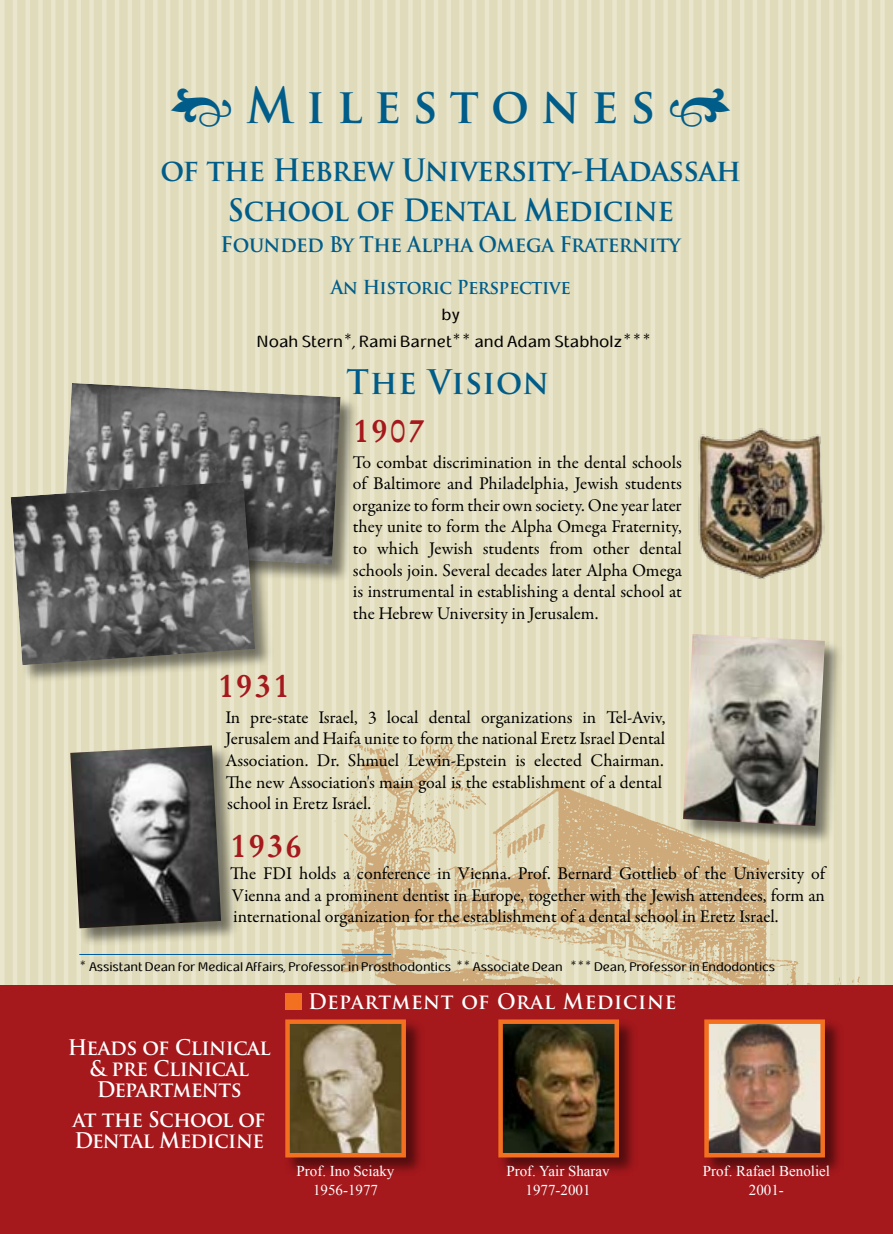
<style>
.page{position:relative;width:893px;height:1234px;background:#fff}
.page>*{position:absolute;margin:0;border:0;box-sizing:border-box;transform-origin:0 0}
.t1{font:700 48px "Trajan Pro";color:#005d8a;scale:.96 1}
.t2{font:700 33px "Garamond";letter-spacing:.06em;color:#a5181c}
.t3{font:700 33px "Trajan Pro";letter-spacing:.02em;color:#005d8a;scale:.96 1}
.t4{font:700 30px/40.2px "Trajan Pro";letter-spacing:-.02em;color:#005d8a;text-align:center;scale:.96 1}
.t5{font:700 21px/21px "Trajan Pro";letter-spacing:-.02em;color:#fff;text-align:center;scale:.96 1}
.t6{font:700 21px "Trajan Pro";letter-spacing:-.02em;color:#005d8a;scale:.96 1}
.t7{font:700 21px "Trajan Pro";letter-spacing:.03em;color:#fff;scale:.96 1}
.t8{font:700 18.75px "Trajan Pro";letter-spacing:-.02em;color:#005d8a;scale:.96 1}
.t9{font:18px/21.6px "Garamond Premr Pro";color:#000;text-align:justify}
.t10{font:16.5px/26.7px "E Typograph";color:#000;text-align:center}
.t11{font:15px/19.2px "Times New Roman";color:#fff;text-align:center}
.t12{font:12.75px "E Typograph";letter-spacing:-.01em;color:#000}
</style>
<div class="page">
<div style="left:0;top:0;width:893px;height:1233px;background:#e0dbba"></div>
<hr style="left:0;top:0;width:4px;height:1233px;background:#e9e6cd">
<hr style="left:13px;top:0;width:4px;height:1233px;background:#e9e6cd">
<hr style="left:26px;top:0;width:4px;height:1233px;background:#e9e6cd">
<div style="left:38px;top:0;width:5px;height:1233px;background:#e9e6cd"></div>
<div style="left:51px;top:0;width:5px;height:1233px;background:#e9e6cd"></div>
<hr style="left:64px;top:0;width:4px;height:1233px;background:#e9e6cd">
<hr style="left:77px;top:0;width:4px;height:1233px;background:#e9e6cd">
<div style="left:89px;top:0;width:5px;height:1233px;background:#e9e6cd"></div>
<div style="left:102px;top:0;width:5px;height:1233px;background:#e9e6cd"></div>
<hr style="left:115px;top:0;width:4px;height:1233px;background:#e9e6cd">
<hr style="left:128px;top:0;width:4px;height:1233px;background:#e9e6cd">
<div style="left:140px;top:0;width:5px;height:1233px;background:#e9e6cd"></div>
<div style="left:153px;top:0;width:5px;height:1233px;background:#e9e6cd"></div>
<hr style="left:166px;top:0;width:4px;height:1233px;background:#e9e6cd">
<hr style="left:179px;top:0;width:4px;height:1233px;background:#e9e6cd">
<div style="left:191px;top:0;width:5px;height:1233px;background:#e9e6cd"></div>
<div style="left:204px;top:0;width:5px;height:1233px;background:#e9e6cd"></div>
<hr style="left:217px;top:0;width:4px;height:1233px;background:#e9e6cd">
<hr style="left:230px;top:0;width:4px;height:1233px;background:#e9e6cd">
<div style="left:242px;top:0;width:5px;height:1233px;background:#e9e6cd"></div>
<div style="left:255px;top:0;width:5px;height:1233px;background:#e9e6cd"></div>
<hr style="left:268px;top:0;width:4px;height:1233px;background:#e9e6cd">
<hr style="left:281px;top:0;width:4px;height:1233px;background:#e9e6cd">
<div style="left:293px;top:0;width:5px;height:1233px;background:#e9e6cd"></div>
<div style="left:306px;top:0;width:5px;height:1233px;background:#e9e6cd"></div>
<hr style="left:319px;top:0;width:4px;height:1233px;background:#e9e6cd">
<hr style="left:332px;top:0;width:4px;height:1233px;background:#e9e6cd">
<div style="left:344px;top:0;width:5px;height:1233px;background:#e9e6cd"></div>
<div style="left:357px;top:0;width:5px;height:1233px;background:#e9e6cd"></div>
<hr style="left:370px;top:0;width:4px;height:1233px;background:#e9e6cd">
<hr style="left:383px;top:0;width:4px;height:1233px;background:#e9e6cd">
<div style="left:395px;top:0;width:5px;height:1233px;background:#e9e6cd"></div>
<div style="left:408px;top:0;width:5px;height:1233px;background:#e9e6cd"></div>
<hr style="left:421px;top:0;width:4px;height:1233px;background:#e9e6cd">
<hr style="left:434px;top:0;width:4px;height:1233px;background:#e9e6cd">
<div style="left:446px;top:0;width:5px;height:1233px;background:#e9e6cd"></div>
<div style="left:459px;top:0;width:5px;height:1233px;background:#e9e6cd"></div>
<hr style="left:472px;top:0;width:4px;height:1233px;background:#e9e6cd">
<hr style="left:485px;top:0;width:4px;height:1233px;background:#e9e6cd">
<div style="left:497px;top:0;width:5px;height:1233px;background:#e9e6cd"></div>
<div style="left:510px;top:0;width:5px;height:1233px;background:#e9e6cd"></div>
<hr style="left:523px;top:0;width:4px;height:1233px;background:#e9e6cd">
<hr style="left:536px;top:0;width:4px;height:1233px;background:#e9e6cd">
<hr style="left:549px;top:0;width:4px;height:1233px;background:#e9e6cd">
<div style="left:561px;top:0;width:5px;height:1233px;background:#e9e6cd"></div>
<div style="left:574px;top:0;width:5px;height:1233px;background:#e9e6cd"></div>
<hr style="left:587px;top:0;width:4px;height:1233px;background:#e9e6cd">
<hr style="left:600px;top:0;width:4px;height:1233px;background:#e9e6cd">
<div style="left:612px;top:0;width:5px;height:1233px;background:#e9e6cd"></div>
<div style="left:625px;top:0;width:5px;height:1233px;background:#e9e6cd"></div>
<hr style="left:638px;top:0;width:4px;height:1233px;background:#e9e6cd">
<hr style="left:651px;top:0;width:4px;height:1233px;background:#e9e6cd">
<div style="left:663px;top:0;width:5px;height:1233px;background:#e9e6cd"></div>
<div style="left:676px;top:0;width:5px;height:1233px;background:#e9e6cd"></div>
<hr style="left:689px;top:0;width:4px;height:1233px;background:#e9e6cd">
<hr style="left:702px;top:0;width:4px;height:1233px;background:#e9e6cd">
<div style="left:714px;top:0;width:5px;height:1233px;background:#e9e6cd"></div>
<div style="left:727px;top:0;width:5px;height:1233px;background:#e9e6cd"></div>
<hr style="left:740px;top:0;width:4px;height:1233px;background:#e9e6cd">
<hr style="left:753px;top:0;width:4px;height:1233px;background:#e9e6cd">
<div style="left:765px;top:0;width:5px;height:1233px;background:#e9e6cd"></div>
<div style="left:778px;top:0;width:5px;height:1233px;background:#e9e6cd"></div>
<hr style="left:791px;top:0;width:4px;height:1233px;background:#e9e6cd">
<hr style="left:804px;top:0;width:4px;height:1233px;background:#e9e6cd">
<div style="left:816px;top:0;width:5px;height:1233px;background:#e9e6cd"></div>
<div style="left:829px;top:0;width:5px;height:1233px;background:#e9e6cd"></div>
<hr style="left:842px;top:0;width:4px;height:1233px;background:#e9e6cd">
<hr style="left:855px;top:0;width:4px;height:1233px;background:#e9e6cd">
<div style="left:867px;top:0;width:5px;height:1233px;background:#e9e6cd"></div>
<div style="left:880px;top:0;width:5px;height:1233px;background:#e9e6cd"></div>
<img style="left:334px;top:744px;width:526px;height:241px">
<div style="left:681px;top:632px;width:162px;height:212px;background:#000;opacity:.5"></div>
<img style="left:683px;top:634px;width:142px;height:191px">
<div style="left:0;top:985px;width:893px;height:248px;background:#a5181c"></div>
<div style="left:284px;top:1017px;width:140px;height:158px;background:#000;opacity:.5"></div>
<img style="left:290px;top:1024px;width:111px;height:128px">
<div style="left:285px;top:1019px;width:121px;height:138px;border:4px solid #f37021"></div>
<div style="left:703px;top:1017px;width:140px;height:158px;background:#000;opacity:.5"></div>
<img style="left:709px;top:1024px;width:111px;height:128px">
<div style="left:704px;top:1019px;width:121px;height:138px;border:4px solid #f37021"></div>
<div style="left:497px;top:1017px;width:140px;height:158px;background:#000;opacity:.5"></div>
<img style="left:503px;top:1024px;width:111px;height:128px">
<div style="left:498px;top:1019px;width:121px;height:138px;border:4px solid #f37021"></div>
<div style="left:69px;top:743px;width:170px;height:203px;background:#000;opacity:.5"></div>
<img style="left:70px;top:745px;width:151px;height:183px">
<div style="left:63px;top:382px;width:295px;height:201px;background:#000;opacity:.5"></div>
<img style="left:63px;top:383px;width:278px;height:181px">
<div style="left:10px;top:480px;width:264px;height:203px;background:#000;opacity:.5"></div>
<img style="left:11px;top:480px;width:244px;height:185px">
<div style="left:80px;top:952px;width:327px;height:21px;background:#000;opacity:.5"></div>
<hr style="left:79px;top:953px;width:312px;height:1px;background:#005da3">
<img style="left:698px;top:428px;width:127px;height:151px">
<div style="left:286px;top:992px;width:16px;height:16px;background:#f37021"></div>
<h1 class="t1" style="left:246px;top:76px;width:427px">M i l e s t o n e s</h1>
<h3 class="t4" style="left:160px;top:150px;width:606px">of the Hebrew University-Hadassah<br>School of Dental Medicine</h3>
<p class="t6" style="left:221px;top:231px;width:481px">Founded By The Alpha Omega Fraternity</p>
<p class="t8" style="left:331px;top:275px;width:251px">An Historic Perspective</p>
<p class="t10" style="left:257px;top:301px;width:396px">by<br>Noah Stern*, Rami Barnet** and Adam Stabholz***</p>
<h2 class="t3" style="left:347px;top:361px;width:212px">The Vision</h2>
<h2 class="t2" style="left:353px;top:409px;width:73px">1907</h2>
<p class="t9" style="left:353px;top:451px;width:330px">To combat discrimination in the dental schools of Baltimore and Philadelphia, Jewish students organize to form their own society. One year later they unite to form the Alpha Omega Fraternity, to which Jewish students from other dental schools join. Several decades later Alpha Omega is instrumental in establishing a dental school at the Hebrew University in Jerusalem.</p>
<h2 class="t2" style="left:218px;top:664px;width:73px">1931</h2>
<p class="t9" style="left:225px;top:706px;width:441px;text-align:left">In pre-state Israel, 3 local dental organizations in Tel-Aviv, Jerusalem and Haifa unite to form the national Eretz Israel Dental Association. Dr. Shmuel Lewin-Epstein is elected Chairman.<br>The new Association's main goal is the establishment of a dental school in Eretz Israel.</p>
<h2 class="t2" style="left:230px;top:825px;width:73px">1936</h2>
<p class="t9" style="left:230px;top:862px;width:596px">The FDI holds a conference in Vienna. Prof. Bernard Gottlieb of the University of Vienna and a prominent dentist in Europe, together with the Jewish attendees, form an international organization for the establishment of a dental school in Eretz Israel.</p>
<p class="t12" style="left:79px;top:957px;width:697px">* Assistant Dean for Medical Affairs, Professor in Prosthodontics ** Associate Dean *** Dean, Professor in Endodontics</p>
<p class="t5" style="left:68px;top:1036px;width:213px">Heads of Clinical &amp; pre Clinical<br>Departments</p>
<p class="t5" style="left:73px;top:1108px;width:202px;text-align:left">at the School of<br>Dental Medicine</p>
<p class="t7" style="left:308px;top:987px;width:385px">Department of Oral Medicine</p>
<p class="t11" style="left:297px;top:1160px;width:99px">Prof. Ino Sciaky<br>1956-1977</p>
<p class="t11" style="left:506px;top:1160px;width:105px">Prof. Yair Sharav<br>1977-2001</p>
<p class="t11" style="left:703px;top:1160px;width:129px">Prof. Rafael Benoliel<br>2001-</p>
</div>
